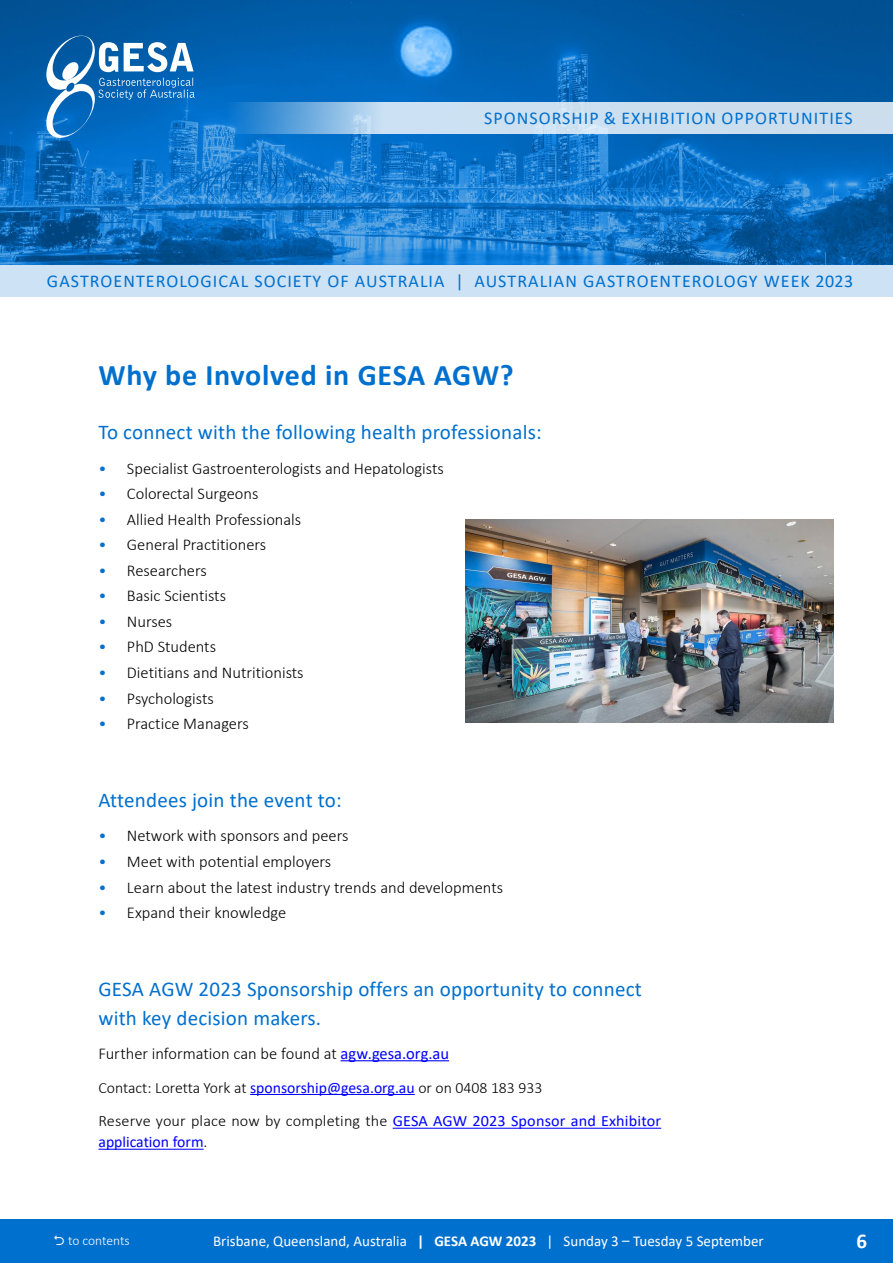
<style>
.page{position:relative;width:893px;height:1263px;background:#fff}
.page>*{position:absolute;margin:0;border:0;box-sizing:border-box;transform-origin:0 0}
.t1{font:700 30px "Calibri";letter-spacing:.025em;color:#0070ce}
.t2{font:21px/28.5px "Calibri";letter-spacing:.01em;color:#0070ce}
.t3{font:700 21px "Calibri";color:#fff}
.t4{font:18px "Calibri";letter-spacing:.06em;color:#0070ce}
.t5{font:300 16.5px "Calibri";color:#000}
.t6{font:300 15.75px/33.8px "Calibri";color:#000}
.t7{font:15.75px "Calibri";color:#00f}
.t8{font:15px "Calibri";color:#fff}
.t9{font:300 13.5px "Calibri";letter-spacing:-.01em;color:#fff}
.s1{color:#0070ce}
.s2{font-weight:400;color:#00f}
.s3{font-weight:300;color:#000}
.s4{font-weight:700}
</style>
<div class="page">
<img style="left:0;top:0;width:893px;height:265px">
<div style="left:0;top:1220px;width:893px;height:43px;background:#0070ce"></div>
<svg style="left:46px;top:36px;width:149px;height:102px"></svg>
<div style="left:0;top:265px;width:893px;height:32px;background:#cde2f5"></div>
<svg style="left:213px;top:102px;width:680px;height:32px;background:#b0d0eb"></svg>
<hr style="left:340px;top:1060px;width:109px;height:1px;background:#00f">
<hr style="left:250px;top:1094px;width:165px;height:1px;background:#00f">
<hr style="left:393px;top:1128px;width:268px;height:1px;background:#00f">
<hr style="left:98px;top:1149px;width:106px;height:1px;background:#00f">
<img style="left:466px;top:519px;width:368px;height:204px">
<p class="t4" style="left:484px;top:105px;width:370px">SPONSORSHIP &amp; EXHIBITION OPPORTUNITIES</p>
<p class="t4" style="left:47px;top:269px;width:808px">GASTROENTEROLOGICAL SOCIETY OF AUSTRALIA | AUSTRALIAN GASTROENTEROLOGY WEEK 2023</p>
<h1 class="t1" style="left:98px;top:354px;width:417px">Why be Involved in GESA AGW?</h1>
<p class="t2" style="left:98px;top:418px;width:445px">To connect with the following health professionals:</p>
<p class="t5" style="left:98px;top:458px;width:347px"><span class="s1">•</span> Specialist Gastroenterologists and Hepatologists</p>
<p class="t5" style="left:98px;top:483px;width:161px"><span class="s1">•</span> Colorectal Surgeons</p>
<p class="t5" style="left:98px;top:509px;width:204px"><span class="s1">•</span> Allied Health Professionals</p>
<p class="t5" style="left:98px;top:534px;width:169px"><span class="s1">•</span> General Practitioners</p>
<p class="t5" style="left:98px;top:560px;width:110px"><span class="s1">•</span> Researchers</p>
<p class="t5" style="left:98px;top:586px;width:129px"><span class="s1">•</span> Basic Scientists</p>
<p class="t5" style="left:98px;top:611px;width:75px"><span class="s1">•</span> Nurses</p>
<p class="t5" style="left:98px;top:637px;width:119px"><span class="s1">•</span> PhD Students</p>
<p class="t5" style="left:98px;top:662px;width:207px"><span class="s1">•</span> Dietitians and Nutritionists</p>
<p class="t5" style="left:98px;top:688px;width:117px"><span class="s1">•</span> Psychologists</p>
<p class="t5" style="left:98px;top:713px;width:152px"><span class="s1">•</span> Practice Managers</p>
<p class="t2" style="left:98px;top:786px;width:245px">Attendees join the event to:</p>
<p class="t5" style="left:98px;top:826px;width:251px"><span class="s1">•</span> Network with sponsors and peers</p>
<p class="t5" style="left:98px;top:851px;width:234px"><span class="s1">•</span> Meet with potential employers</p>
<p class="t5" style="left:98px;top:877px;width:406px"><span class="s1">•</span> Learn about the latest industry trends and developments</p>
<p class="t5" style="left:98px;top:902px;width:189px"><span class="s1">•</span> Expand their knowledge</p>
<p class="t2" style="left:98px;top:974px;width:545px">GESA AGW 2023 Sponsorship offers an opportunity to connect with key decision makers.</p>
<p class="t5" style="left:98px;top:1043px;width:352px">Further information can be found at <span class="s2">agw.gesa.org.au</span></p>
<p class="t6" style="left:98px;top:1070px;width:564px">Contact: Loretta York at <span class="s2">sponsorship@gesa.org.au</span> or on 0408 183 933<br>Reserve your place now by completing the <span class="s2">GESA AGW 2023 Sponsor and Exhibitor</span></p>
<p class="t7" style="left:98px;top:1131px;width:110px">application form<span class="s3">.</span></p>
<p class="t9" style="left:68px;top:1232px;width:63px">to contents</p>
<p class="t8" style="left:213px;top:1230px;width:552px">Brisbane, Queensland, Australia <span class="s4">| GESA AGW 2023</span> | Sunday 3 – Tuesday 5 September</p>
<p class="t3" style="left:856px;top:1226px;width:12px">6</p>
</div>
